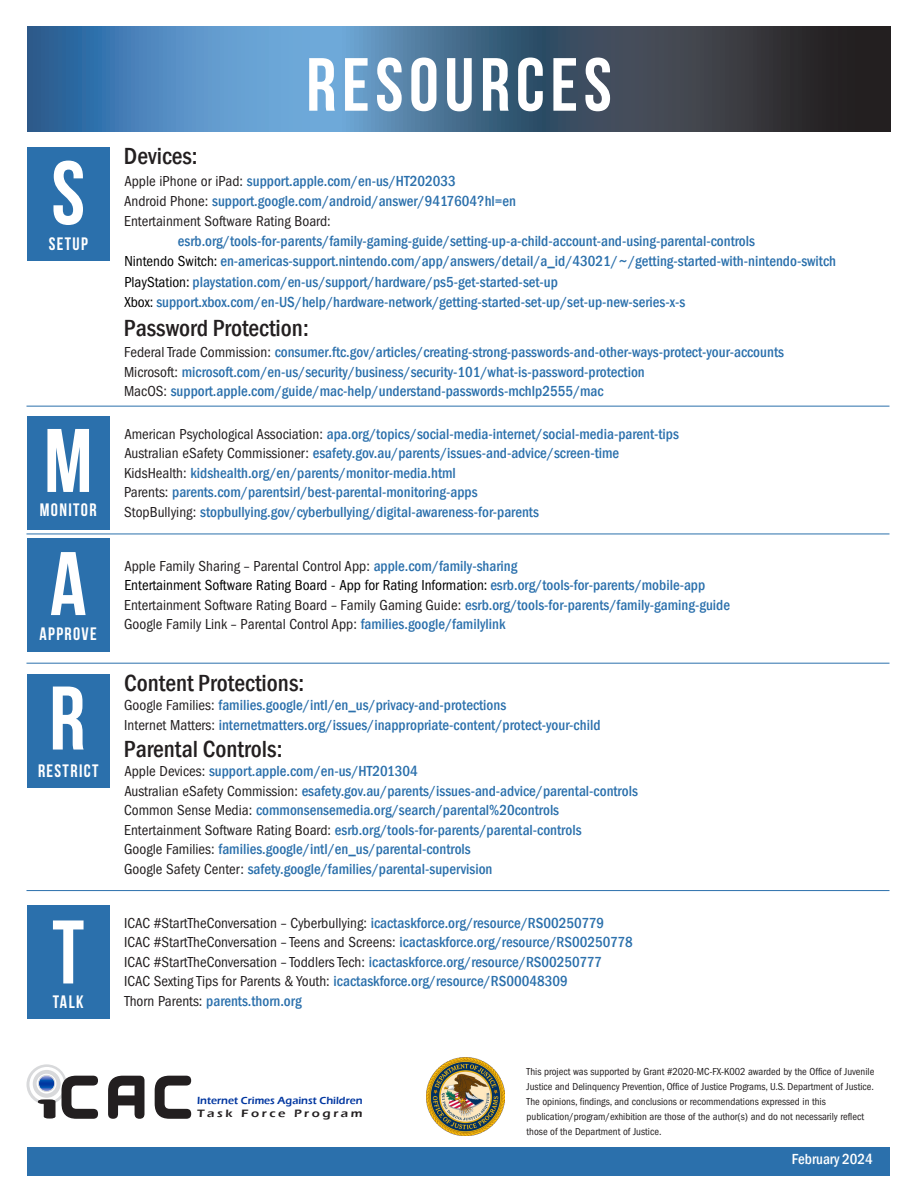
<style>
.page{position:relative;width:918px;height:1188px;background:#fff}
.page>*{position:absolute;margin:0;border:0;box-sizing:border-box;transform-origin:0 0}
.t1{font:700 75.15px "Bebas Neue";letter-spacing:.075em;color:#fff}
.t2{font:500 condensed 24px "Franklin Gothic";color:#231f20}
.t3{font:700 18px "Bebas Neue";letter-spacing:.075em;color:#fff}
.t4{font:500 condensed 15px/19.5px "Franklin Gothic";color:#2b70ac}
.t5{font:condensed 15px/19.5px "Franklin Gothic";color:#231f20}
.t6{font:500 condensed 15px "Franklin Gothic";color:#fff}
.t7{font:600 10.95px "Eras ITC";letter-spacing:.19em;color:#231f20;scale:1.2 1}
.t8{font:600 10.65px "Eras ITC";color:#0036a0}
.t9{font:condensed 10.5px/15px "Franklin Gothic";color:#231f20}
.s1{font-weight:400;color:#231f20}
.s2{font-weight:400;color:#000}
.s3{font-weight:500;color:#2b70ac}
</style>
<div class="page">
<svg style="left:27px;top:27px;width:864px;height:105px;background:#456684"></svg>
<svg style="left:27px;top:1064px;width:40px;height:41px"></svg>
<div style="left:29px;top:1067px;width:35px;height:35px;background:#fff;border-radius:50%"></div>
<div style="left:33px;top:1070px;width:28px;height:28px;background:#d8d9db;border-radius:50%"></div>
<svg style="left:37px;top:1074px;width:19px;height:20px"></svg>
<svg style="left:39px;top:1075px;width:16px;height:17px"></svg>
<div style="left:38px;top:1075px;width:17px;height:17px;border:1px solid #d8d9db;border-radius:50%"></div>
<svg style="left:108px;top:1076px;width:36px;height:43px"></svg>
<svg style="left:155px;top:1076px;width:36px;height:43px"></svg>
<svg style="left:62px;top:1076px;width:36px;height:43px"></svg>
<svg style="left:38px;top:1099px;width:17px;height:20px"></svg>
<img style="left:427px;top:1058px;width:78px;height:78px">
<div style="left:27px;top:147px;width:83px;height:114px;background:#2b70ac"></div>
<div style="left:27px;top:416px;width:83px;height:114px;background:#2b70ac"></div>
<div style="left:27px;top:538px;width:83px;height:114px;background:#2b70ac"></div>
<div style="left:27px;top:674px;width:83px;height:114px;background:#2b70ac"></div>
<div style="left:27px;top:905px;width:83px;height:114px;background:#2b70ac"></div>
<svg style="left:53px;top:161px;width:30px;height:64px"></svg>
<svg style="left:47px;top:429px;width:42px;height:63px"></svg>
<svg style="left:51px;top:552px;width:35px;height:63px"></svg>
<svg style="left:53px;top:687px;width:31px;height:63px"></svg>
<svg style="left:53px;top:920px;width:31px;height:63px"></svg>
<hr style="left:27px;top:406px;width:862px;height:1px;background:#2b70ac">
<hr style="left:27px;top:534px;width:862px;height:1px;background:#2b70ac">
<hr style="left:27px;top:663px;width:862px;height:1px;background:#2b70ac">
<hr style="left:27px;top:890px;width:862px;height:1px;background:#2b70ac">
<div style="left:27px;top:1147px;width:863px;height:28px;background:#2b70ac"></div>
<p class="t3" style="left:49px;top:233px;width:41px">SETUP</p>
<p class="t3" style="left:40px;top:499px;width:58px">MONITOR</p>
<p class="t3" style="left:40px;top:624px;width:59px">APPROVE</p>
<p class="t3" style="left:38px;top:761px;width:62px">RESTRICT</p>
<p class="t3" style="left:53px;top:992px;width:32px">TALK</p>
<h1 class="t1" style="left:306px;top:44px;width:307px">RESOURCES</h1>
<h2 class="t2" style="left:124px;top:140px;width:75px">Devices:</h2>
<p class="t4" style="left:124px;top:170px;width:394px;line-height:20.2px"><span class="s1">Apple iPhone or iPad:</span> support.apple.com/en-us/HT202033<br><span class="s1">Android Phone:</span> support.google.com/android/answer/9417604?hl=en<br><span class="s1">Entertainment Software Rating Board:</span></p>
<p class="t4" style="left:124px;top:231px;width:713px;line-height:20.2px;text-indent:54px">esrb.org/tools-for-parents/family-gaming-guide/setting-up-a-child-account-and-using-parental-controls<br><span class="s2">Nintendo Switch:</span> en-americas-support.nintendo.com/app/answers/detail/a_id/43021/~/getting-started-with-nintendo-switch <span class="s2">PlayStation:</span> playstation.com/en-us/support/hardware/ps5-get-started-set-up<br><span class="s2">Xbox:</span> support.xbox.com/en-US/help/hardware-network/getting-started-set-up/set-up-new-series-x-s</p>
<h2 class="t2" style="left:124px;top:312px;width:186px">Password Protection:</h2>
<p class="t4" style="left:124px;top:342px;width:661px"><span class="s1">Federal Trade Commission:</span> consumer.ftc.gov/articles/creating-strong-passwords-and-other-ways-protect-your-accounts<br><span class="s1">Microsoft:</span> microsoft.com/en-us/security/business/security-101/what-is-password-protection<br><span class="s1">MacOS:</span> support.apple.com/guide/mac-help/understand-passwords-mchlp2555/mac</p>
<p class="t4" style="left:124px;top:424px;width:556px"><span class="s1">American Psychological Association:</span> apa.org/topics/social-media-internet/social-media-parent-tips <span class="s1">Australian eSafety Commissioner:</span> esafety.gov.au/parents/issues-and-advice/screen-time <span class="s1">KidsHealth:</span> kidshealth.org/en/parents/monitor-media.html<br><span class="s1">Parents:</span> parents.com/parentsirl/best-parental-monitoring-apps<br><span class="s1">StopBullying:</span> stopbullying.gov/cyberbullying/digital-awareness-for-parents</p>
<p class="t4" style="left:124px;top:556px;width:607px"><span class="s1">Apple Family Sharing – Parental Control App:</span> apple.com/family-sharing<br><span class="s2">Entertainment Software Rating Board - App for Rating Information:</span> esrb.org/tools-for-parents/mobile-app <span class="s1">Entertainment Software Rating Board – Family Gaming Guide:</span> esrb.org/tools-for-parents/family-gaming-guide <span class="s1">Google Family Link – Parental Control App:</span> families.google/familylink</p>
<h2 class="t2" style="left:124px;top:667px;width:182px">Content Protections:</h2>
<p class="t4" style="left:124px;top:695px;width:478px"><span class="s1">Google Families:</span> families.google/intl/en_us/privacy-and-protections<br><span class="s1">Internet Matters:</span> internetmatters.org/issues/inappropriate-content/protect-your-child</p>
<h2 class="t2" style="left:124px;top:733px;width:160px">Parental Controls:</h2>
<p class="t4" style="left:124px;top:761px;width:515px"><span class="s1">Apple Devices:</span> support.apple.com/en-us/HT201304<br><span class="s1">Australian eSafety Commission:</span> esafety.gov.au/parents/issues-and-advice/parental-controls <span class="s1">Common Sense Media:</span> commonsensemedia.org/search/parental%20controls <span class="s1">Entertainment Software Rating Board:</span> esrb.org/tools-for-parents/parental-controls<br><span class="s1">Google Families:</span> families.google/intl/en_us/parental-controls<br><span class="s1">Google Safety Center:</span> safety.google/families/parental-supervision</p>
<p class="t5" style="left:124px;top:913px;width:510px">ICAC #StartTheConversation – Cyberbullying: <span class="s3">icactaskforce.org/resource/RS00250779<br></span>ICAC #StartTheConversation – Teens and Screens: <span class="s3">icactaskforce.org/resource/RS00250778<br></span>ICAC #StartTheConversation – Toddlers Tech: <span class="s3">icactaskforce.org/resource/RS00250777<br></span>ICAC Sexting Tips for Parents &amp; Youth: <span class="s3">icactaskforce.org/resource/RS00048309<br></span>Thorn Parents: <span class="s3">parents.thorn.org</span></p>
<p class="t8" style="left:197px;top:1094px;width:167px">Internet Crimes Against Children</p>
<p class="t7" style="left:197px;top:1108px;width:139px">Task Force Program</p>
<p class="t9" style="left:526px;top:1064px;width:349px">This project was supported by Grant #2020-MC-FX-K002 awarded by the Office of Juvenile Justice and Delinquency Prevention, Office of Justice Programs, U.S. Department of Justice.<br>The opinions, findings, and conclusions or recommendations expressed in this publication/program/exhibition are those of the author(s) and do not necessarily reflect those of the Department of Justice.</p>
<p class="t6" style="left:792px;top:1149px;width:82px">February 2024</p>
</div>
